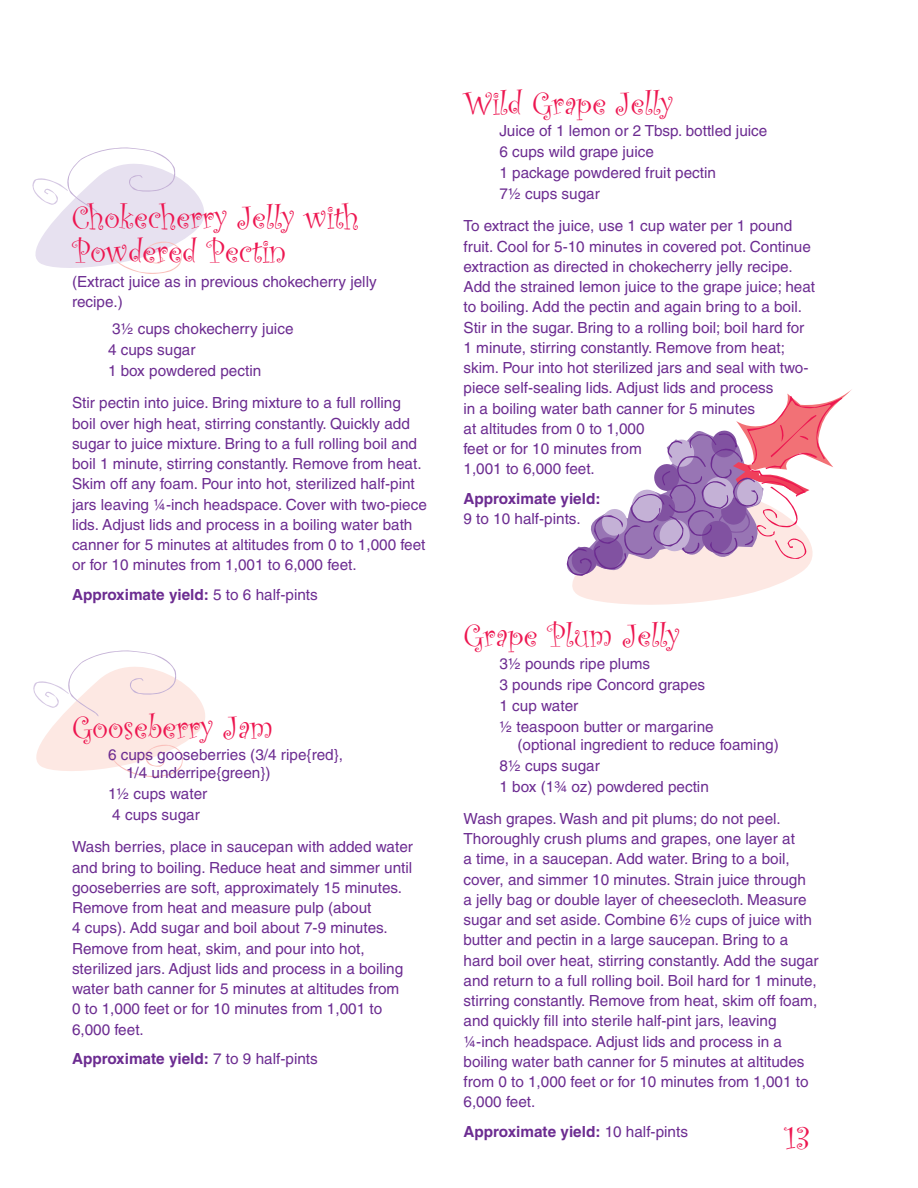
<style>
.page{position:relative;width:918px;height:1188px;background:#fff}
.page>*{position:absolute;margin:0;border:0;box-sizing:border-box;transform-origin:0 0}
.t1{font:33px/34.5px "Curlz";color:#ed1650}
.t2{font:15.3px/20.2px "Helvetica";color:#6c2c91}
.t3{font:700 15.3px "Helvetica";color:#6c2c91}
.s1{font-weight:400}
</style>
<div class="page">
<svg style="left:33px;top:650px;width:172px;height:127px"></svg>
<svg style="left:32px;top:147px;width:172px;height:127px"></svg>
<svg style="left:566px;top:389px;width:286px;height:216px"></svg>
<h1 class="t1" style="left:72px;top:198px;width:288px">Chokecherry Jelly with<br>Powdered Pectin</h1>
<p class="t2" style="left:72px;top:271px;width:306px">(Extract juice as in previous chokecherry jelly recipe.)</p>
<p class="t2" style="left:108px;top:318px;width:187px;line-height:21px">3½ cups chokecherry juice<br>4 cups sugar<br>1 box powdered pectin</p>
<p class="t2" style="left:72px;top:393px;width:356px">Stir pectin into juice. Bring mixture to a full rolling boil over high heat, stirring constantly. Quickly add sugar to juice mixture. Bring to a full rolling boil and boil 1 minute, stirring constantly. Remove from heat.<br>Skim off any foam. Pour into hot, sterilized half-pint jars leaving ¼-inch headspace. Cover with two-piece lids. Adjust lids and process in a boiling water bath canner for 5 minutes at altitudes from 0 to 1,000 feet or for 10 minutes from 1,001 to 6,000 feet.</p>
<p class="t3" style="left:72px;top:585px;width:247px">Approximate yield: <span class="s1">5 to 6 half-pints</span></p>
<h1 class="t1" style="left:72px;top:708px;width:203px">Gooseberry Jam</h1>
<p class="t2" style="left:126px;top:746px;width:219px;line-height:18px;text-indent:-18px">6 cups gooseberries (3/4 ripe{red},<br>1/4 underripe{green})</p>
<p class="t2" style="left:108px;top:783px;width:101px;line-height:21px">1½ cups water<br>4 cups sugar</p>
<p class="t2" style="left:72px;top:837px;width:343px">Wash berries, place in saucepan with added water and bring to boiling. Reduce heat and simmer until gooseberries are soft, approximately 15 minutes.<br>Remove from heat and measure pulp (about<br>4 cups). Add sugar and boil about 7-9 minutes.<br>Remove from heat, skim, and pour into hot, sterilized jars. Adjust lids and process in a boiling water bath canner for 5 minutes at altitudes from<br>0 to 1,000 feet or for 10 minutes from 1,001 to 6,000 feet.</p>
<p class="t3" style="left:72px;top:1049px;width:247px">Approximate yield: <span class="s1">7 to 9 half-pints</span></p>
<h1 class="t1" style="left:464px;top:84px;width:211px">Wild Grape Jelly</h1>
<p class="t2" style="left:500px;top:120px;width:269px;line-height:21px">Juice of 1 lemon or 2 Tbsp. bottled juice<br>6 cups wild grape juice<br>1 package powdered fruit pectin<br>7½ cups sugar</p>
<p class="t2" style="left:463px;top:216px;width:353px">To extract the juice, use 1 cup water per 1 pound fruit. Cool for 5-10 minutes in covered pot. Continue extraction as directed in chokecherry jelly recipe.<br>Add the strained lemon juice to the grape juice; heat to boiling. Add the pectin and again bring to a boil.<br>Stir in the sugar. Bring to a rolling boil; boil hard for 1 minute, stirring constantly. Remove from heat; skim. Pour into hot sterilized jars and seal with two&shy;piece self-sealing lids. Adjust lids and process<br>in a boiling water bath canner for 5 minutes<br>at altitudes from 0 to 1,000<br>feet or for 10 minutes from<br>1,001 to 6,000 feet.</p>
<p class="t3" style="left:464px;top:489px;width:138px">Approximate yield:</p>
<p class="t2" style="left:464px;top:508px;width:119px">9 to 10 half-pints.</p>
<h1 class="t1" style="left:464px;top:617px;width:218px">Grape Plum Jelly</h1>
<p class="t2" style="left:500px;top:653px;width:216px;line-height:21px">3½ pounds ripe plums<br>3 pounds ripe Concord grapes<br>1 cup water<br>½ teaspoon butter or margarine</p>
<p class="t2" style="left:500px;top:734px;width:281px;line-height:21px;text-indent:18px">(optional ingredient to reduce foaming)<br>8½ cups sugar<br>1 box (1¾ oz) powdered pectin</p>
<p class="t2" style="left:464px;top:808px;width:357px">Wash grapes. Wash and pit plums; do not peel.<br>Thoroughly crush plums and grapes, one layer at<br>a time, in a saucepan. Add water. Bring to a boil, cover, and simmer 10 minutes. Strain juice through<br>a jelly bag or double layer of cheesecloth. Measure sugar and set aside. Combine 6½ cups of juice with butter and pectin in a large saucepan. Bring to a hard boil over heat, stirring constantly. Add the sugar and return to a full rolling boil. Boil hard for 1 minute, stirring constantly. Remove from heat, skim off foam, and quickly fill into sterile half-pint jars, leaving ¼-inch headspace. Adjust lids and process in a boiling water bath canner for 5 minutes at altitudes from 0 to 1,000 feet or for 10 minutes from 1,001 to 6,000 feet.</p>
<p class="t3" style="left:464px;top:1122px;width:226px">Approximate yield: <span class="s1">10 half-pints</span></p>
<h1 class="t1" style="left:785px;top:1119px;width:26px">13</h1>
</div>
